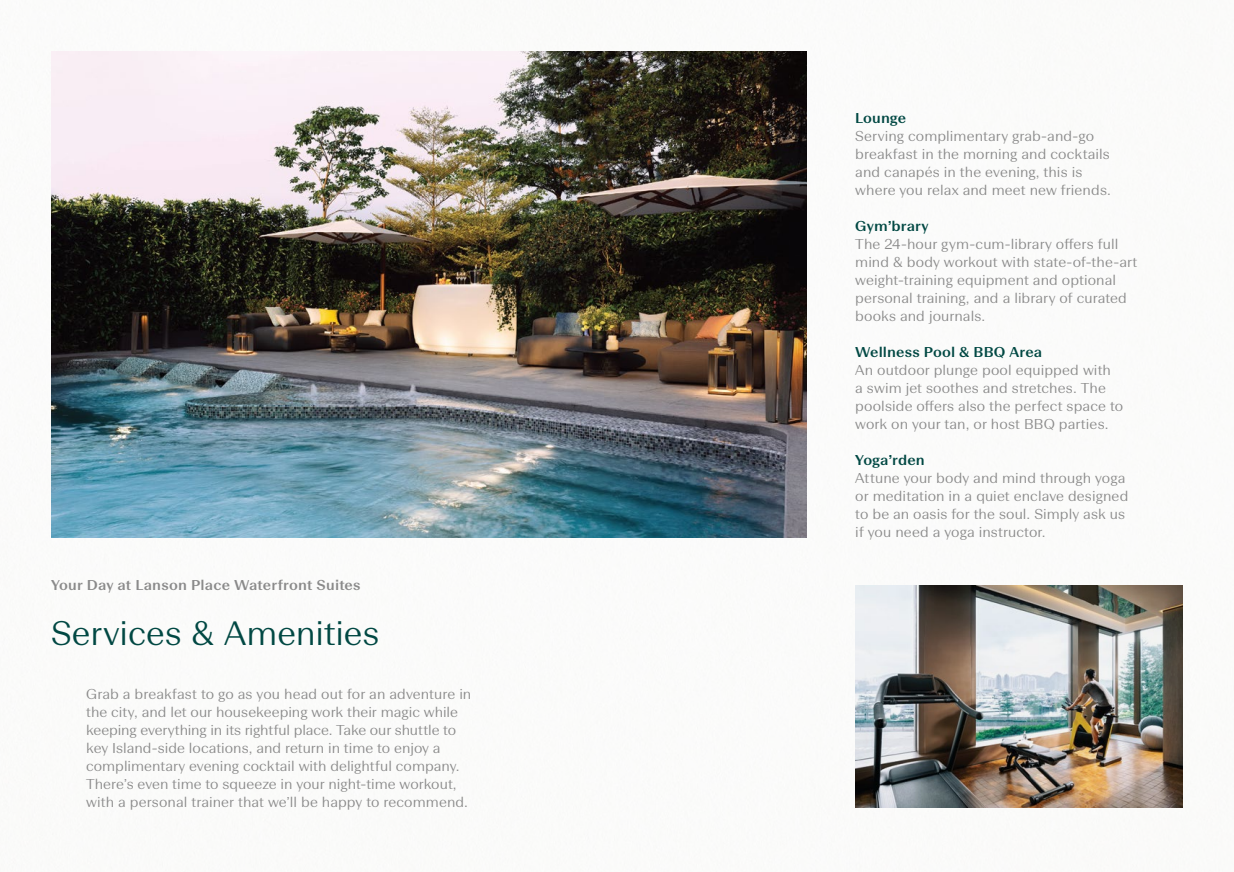
<style>
.page{position:relative;width:1234px;height:872px;background:#fff}
.page>*{position:absolute;margin:0;border:0;box-sizing:border-box;transform-origin:0 0}
.t1{font:300 33.75px "Beausite Fit";color:#014843}
.t2{font:300 14.25px/18px "Beausite Fit";letter-spacing:.005em;color:#8a8a8a}
.t3{font:500 14.25px "Beausite Fit";letter-spacing:.01em;color:#014843}
.t4{font:500 14.25px "Beausite Fit";letter-spacing:.015em;color:#8a8a8a}
</style>
<div class="page">
<img style="left:51px;top:51px;width:755px;height:486px">
<img style="left:855px;top:585px;width:327px;height:222px">
<p class="t4" style="left:51px;top:575px;width:311px">Your Day at Lanson Place Waterfront Suites</p>
<h1 class="t1" style="left:51px;top:610px;width:330px">Services &amp; Amenities</h1>
<p class="t2" style="left:86px;top:684px;width:386px">Grab a breakfast to go as you head out for an adventure in the city, and let our housekeeping work their magic while keeping everything in its rightful place. Take our shuttle to key Island-side locations, and return in time to enjoy a complimentary evening cocktail with delightful company.<br>There’s even time to squeeze in your night-time workout, with a personal trainer that we’ll be happy to recommend.</p>
<p class="t3" style="left:855px;top:108px;width:52px">Lounge</p>
<p class="t2" style="left:855px;top:126px;width:257px">Serving complimentary grab-and-go breakfast in the morning and cocktails and canapés in the evening, this is where you relax and meet new friends.</p>
<p class="t3" style="left:855px;top:216px;width:75px">Gym’brary</p>
<p class="t2" style="left:855px;top:234px;width:283px">The 24-hour gym-cum-library offers full mind &amp; body workout with state-of-the-art weight-training equipment and optional personal training, and a library of curated books and journals.</p>
<p class="t3" style="left:855px;top:342px;width:188px">Wellness Pool &amp; BBQ Area</p>
<p class="t2" style="left:855px;top:360px;width:269px">An outdoor plunge pool equipped with<br>a swim jet soothes and stretches. The poolside offers also the perfect space to work on your tan, or host BBQ parties.</p>
<p class="t3" style="left:855px;top:450px;width:71px">Yoga’rden</p>
<p class="t2" style="left:855px;top:468px;width:274px">Attune your body and mind through yoga or meditation in a quiet enclave designed to be an oasis for the soul. Simply ask us if you need a yoga instructor.</p>
</div>
